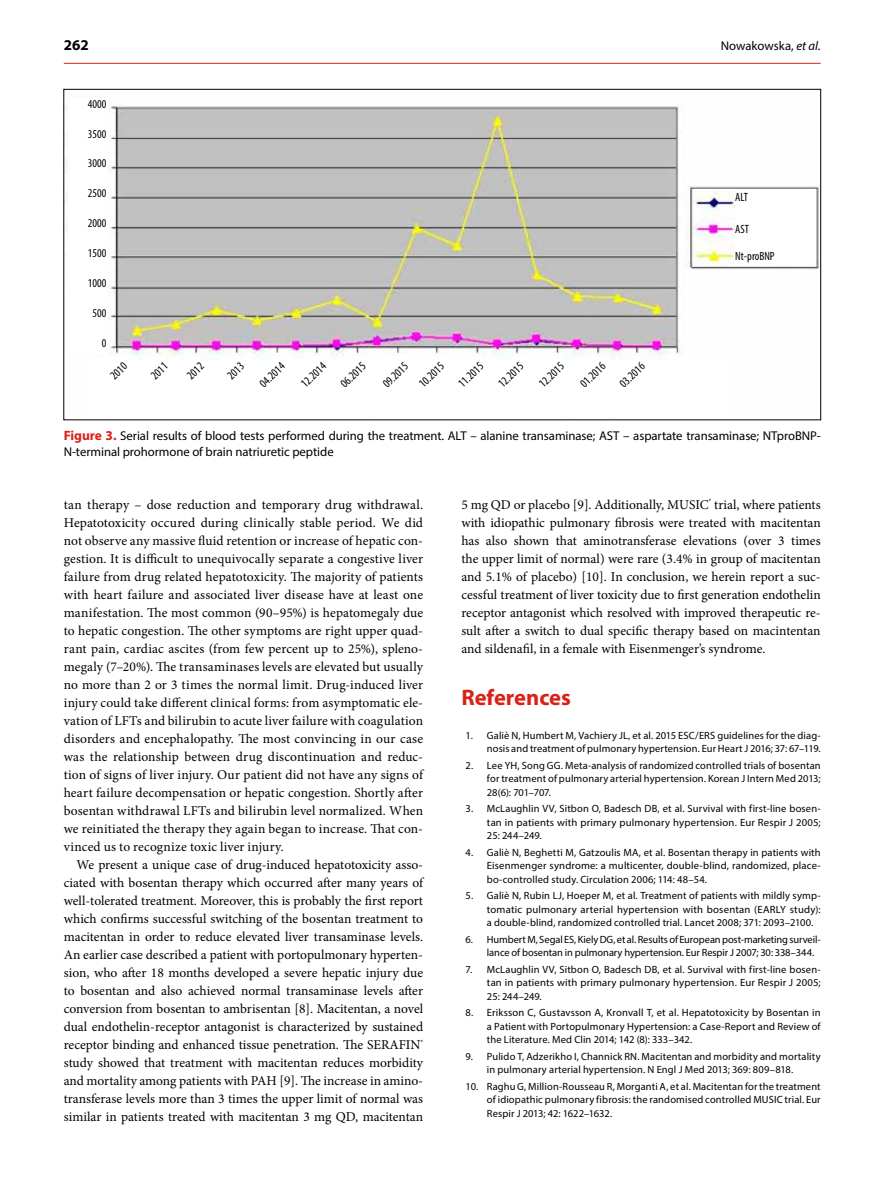
<style>
.page{position:relative;width:893px;height:1191px;background:#fff}
.page>*{position:absolute;margin:0;border:0;box-sizing:border-box;transform-origin:0 0}
.t1{font:700 22.5px "Myriad Pro";color:#da2118}
.t2{font:700 15px "Myriad Pro";color:#000}
.t3{font:13.5px/18px "Minion Pro";color:#000;text-align:justify}
.t4{font:12.75px/16.5px "Myriad Pro";letter-spacing:-.005em;color:#000}
.t5{font:condensed 12px/24.9px "Myriad Pro";color:#000}
.t6{font:10.5px/13.5px "Myriad Pro";letter-spacing:.01em;color:#000;text-align:justify}
.t7{font:10.5px/13.5px "Myriad Pro";letter-spacing:-.01em;color:#000}
.s1{font-style:italic}
.s2{font-weight:700;font-size:13.5px;color:#da2118}
</style>
<div class="page">
<hr style="left:64px;top:63px;width:757px;height:1px;background:#da2118">
<img style="left:66px;top:96px;width:753px;height:264px">
<div style="left:68px;top:99px;width:38px;height:256px;background:#fff"></div>
<div style="left:735px;top:192px;width:79px;height:73px;background:#fff"></div>
<p class="t2" style="left:64px;top:35px;width:26px">262</p>
<p class="t4" style="left:721px;top:37px;width:101px">Nowakowska, <span class="s1">et al.</span></p>
<p class="t5" style="left:88px;top:91px;width:20px">4000</p>
<p class="t5" style="left:88px;top:121px;width:20px">3500</p>
<p class="t5" style="left:88px;top:151px;width:20px">3000</p>
<p class="t5" style="left:88px;top:181px;width:20px">2500</p>
<p class="t5" style="left:88px;top:211px;width:20px">2000</p>
<p class="t5" style="left:88px;top:240px;width:20px">1500</p>
<p class="t5" style="left:88px;top:270px;width:20px">1000</p>
<p class="t5" style="left:92px;top:300px;width:15px">500</p>
<p class="t5" style="left:102px;top:330px;width:6px">0</p>
<p class="t5" style="left:103px;top:368px;width:20px;rotate:-44deg">2010</p>
<p class="t5" style="left:144px;top:368px;width:20px;rotate:-44deg">2011</p>
<p class="t5" style="left:180px;top:368px;width:20px;rotate:-44deg">2012</p>
<p class="t5" style="left:220px;top:368px;width:20px;rotate:-44deg">2013</p>
<p class="t5" style="left:253px;top:376px;width:32px;rotate:-44deg">04.2014</p>
<p class="t5" style="left:294px;top:376px;width:32px;rotate:-44deg">12.2014</p>
<p class="t5" style="left:334px;top:376px;width:32px;rotate:-44deg">06.2015</p>
<p class="t5" style="left:395px;top:358px;width:32px;text-indent:-26px;rotate:-44deg">09.2015<br>10.2015</p>
<p class="t5" style="left:451px;top:376px;width:32px;rotate:-44deg">11.2015</p>
<p class="t5" style="left:491px;top:376px;width:32px;rotate:-44deg">12.2015</p>
<p class="t5" style="left:532px;top:376px;width:32px;rotate:-44deg">12.2015</p>
<p class="t5" style="left:573px;top:376px;width:32px;rotate:-44deg">01.2016</p>
<p class="t5" style="left:613px;top:376px;width:32px;rotate:-44deg">03.2016</p>
<p class="t5" style="left:735px;top:184px;width:14px">ALT</p>
<p class="t5" style="left:735px;top:216px;width:15px">AST</p>
<p class="t5" style="left:735px;top:244px;width:41px">Nt-proBNP</p>
<p class="t4" style="left:64px;top:427px;width:758px"><span class="s2">Figure 3.</span> Serial results of blood tests performed during the treatment. ALT – alanine transaminase; AST – aspartate transaminase; NTproBNP-<br>N‑terminal prohormone of brain natriuretic peptide</p>
<p class="t3" style="left:64px;top:495px;width:361px">tan therapy – dose reduction and temporary drug withdrawal.<br>Hepatotoxicity occured during clinically stable period. We did not observe any massive fluid retention or increase of hepatic con‑ gestion. It is difficult to unequivocally separate a congestive liver failure from drug related hepatotoxicity. The majority of patients with heart failure and associated liver disease have at least one manifestation. The most common (90–95%) is hepatomegaly due to hepatic congestion. The other symptoms are right upper quad‑ rant pain, cardiac ascites (from few percent up to 25%), spleno‑ megaly (7–20%). The transaminases levels are elevated but usually no more than 2 or 3 times the normal limit. Drug‑induced liver injury could take different clinical forms: from asymptomatic ele‑ vation of LFTs and bilirubin to acute liver failure with coagulation disorders and encephalopathy. The most convincing in our case was the relationship between drug discontinuation and reduc‑ tion of signs of liver injury. Our patient did not have any signs of heart failure decompensation or hepatic congestion. Shortly after bosentan withdrawal LFTs and bilirubin level normalized. When we reinitiated the therapy they again began to increase. That con‑ vinced us to recognize toxic liver injury.</p>
<p class="t3" style="left:64px;top:855px;width:361px;text-indent:13px">We present a unique case of drug‑induced hepatotoxicity asso‑ ciated with bosentan therapy which occurred after many years of well‑tolerated treatment. Moreover, this is probably the first report which confirms successful switching of the bosentan treatment to macitentan in order to reduce elevated liver transaminase levels.<br>An earlier case described a patient with portopulmonary hyperten‑ sion, who after 18 months developed a severe hepatic injury due to bosentan and also achieved normal transaminase levels after conversion from bosentan to ambrisentan [8]. Macitentan, a novel dual endothelin‑receptor antagonist is characterized by sustained receptor binding and enhanced tissue penetration. The SERAFIN<sup>® </sup>study showed that treatment with macitentan reduces morbidity and mortality among patients with PAH [9]. The increase in amino‑ transferase levels more than 3 times the upper limit of normal was similar in patients treated with macitentan 3 mg QD, macitentan</p>
<p class="t3" style="left:461px;top:495px;width:361px">5 mg QD or placebo [9]. Additionally, MUSIC<sup>®</sup> trial, where patients with idiopathic pulmonary fibrosis were treated with macitentan has also shown that aminotransferase elevations (over 3 times the upper limit of normal) were rare (3.4% in group of macitentan and 5.1% of placebo) [10]. In conclusion, we herein report a suc‑ cessful treatment of liver toxicity due to first generation endothelin receptor antagonist which resolved with improved therapeutic re‑ sult after a switch to dual specific therapy based on macintentan and sildenafil, in a female with Eisenmenger’s syndrome.</p>
<h1 class="t1" style="left:461px;top:683px;width:111px">References</h1>
<p class="t6" style="left:466px;top:728px;width:357px;text-align:right">1. Galiè N, Humbert M, Vachiery JL, et al. 2015 ESC/ERS guidelines for the diag&shy;nosis and treatment of pulmonary hypertension. Eur Heart J 2016; 37: 67–119.</p>
<p class="t6" style="left:487px;top:758px;width:335px;text-indent:-21px">2. Lee YH, Song GG. Meta‑analysis of randomized controlled trials of bosentan for treatment of pulmonary arterial hypertension. Korean J Intern Med 2013; 28(6): 701–707.</p>
<p class="t6" style="left:487px;top:802px;width:335px;text-indent:-21px">3. McLaughlin VV, Sitbon O, Badesch DB, et al. Survival with first‑line bosen&shy;tan in patients with primary pulmonary hypertension. Eur Respir J 2005; 25: 244–249.</p>
<p class="t6" style="left:487px;top:845px;width:335px;text-indent:-21px">4. Galiè N, Beghetti M, Gatzoulis MA, et al. Bosentan therapy in patients with Eisenmenger syndrome: a multicenter, double‑blind, randomized, place&shy;bo‑controlled study. Circulation 2006; 114: 48–54.</p>
<p class="t6" style="left:487px;top:889px;width:335px;text-indent:-21px">5. Galiè N, Rubin LJ, Hoeper M, et al. Treatment of patients with mildly symp&shy;tomatic pulmonary arterial hypertension with bosentan (EARLY study): a double‑blind, randomized controlled trial. Lancet 2008; 371: 2093–2100.</p>
<p class="t7" style="left:487px;top:932px;width:335px;text-indent:-21px">6. Humbert M, Segal ES, Kiely DG, et al. Results of European post‑marketing surveil&shy;lance of bosentan in pulmonary hypertension. Eur Respir J 2007; 30: 338–344.</p>
<p class="t6" style="left:487px;top:962px;width:335px;text-indent:-21px">7. McLaughlin VV, Sitbon O, Badesch DB, et al. Survival with first‑line bosen&shy;tan in patients with primary pulmonary hypertension. Eur Respir J 2005; 25: 244–249.</p>
<p class="t6" style="left:487px;top:1006px;width:335px;text-indent:-21px">8. Eriksson C, Gustavsson A, Kronvall T, et al. Hepatotoxicity by Bosentan in a Patient with Portopulmonary Hypertension: a Case‑Report and Review of the Literature. Med Clin 2014; 142 (8): 333–342.</p>
<p class="t6" style="left:466px;top:1049px;width:357px;text-align:center">9. Pulido T, Adzerikho I, Channick RN. Macitentan and morbidity and mortality in pulmonary arterial hypertension. N Engl J Med 2013; 369: 809–818.</p>
<p class="t6" style="left:487px;top:1079px;width:335px;text-indent:-21px">10. Raghu G, Million‑Rousseau R, Morganti A, et al. Macitentan for the treatment of idiopathic pulmonary fibrosis: the randomised controlled MUSIC trial. Eur Respir J 2013; 42: 1622–1632.</p>
</div>
